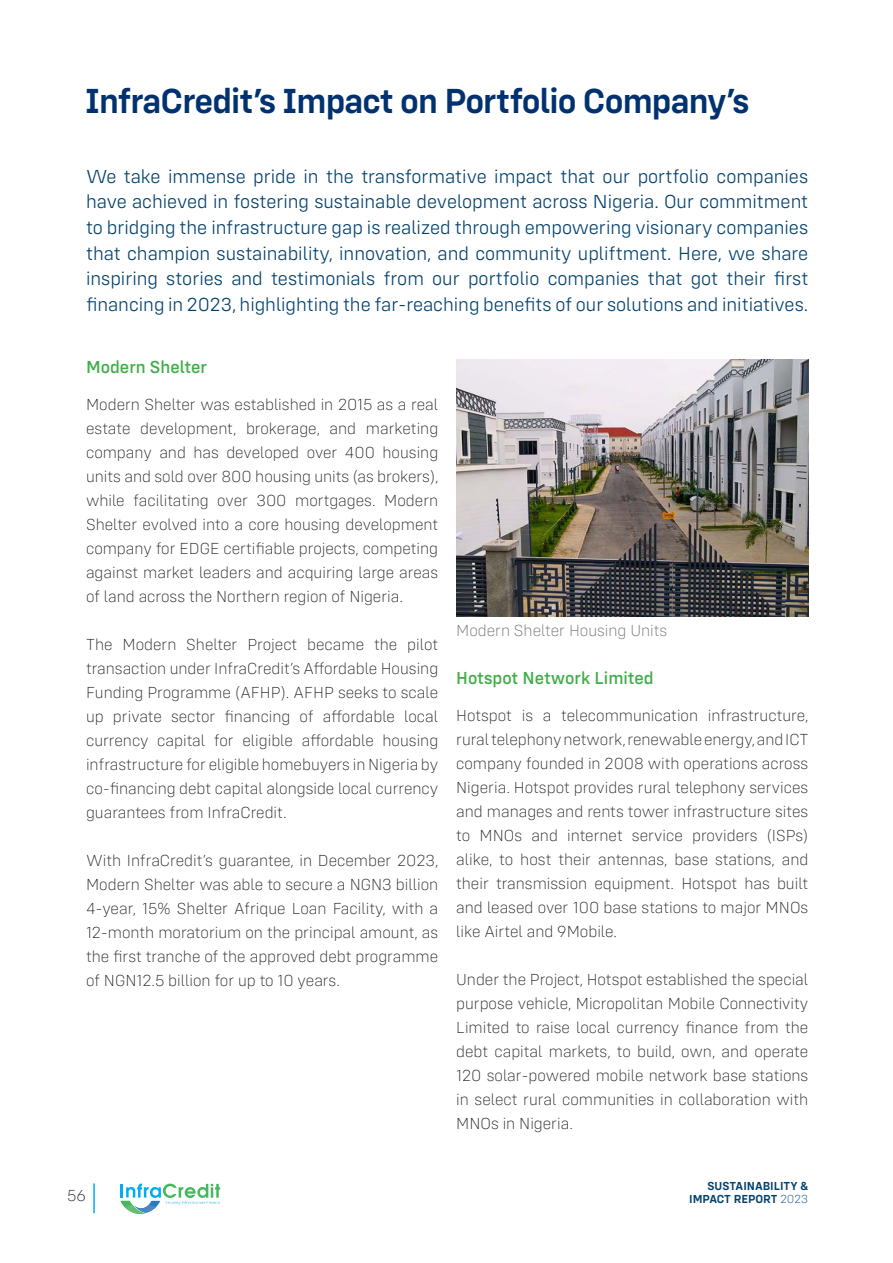
<style>
.page{position:relative;width:893px;height:1263px;background:#fff}
.page>*{position:absolute;margin:0;border:0;box-sizing:border-box;transform-origin:0 0}
.Header_1{font:600 36px "Config Alt";letter-spacing:-.025em;color:#01326f}
.open_text_2{font:300 19.5px/25.5px "Config Alt";color:#00406d;text-align:justify}
.Smaller_HD{font:500 18px "Config";color:#40ae49}
.t1{font:200 16.5px/24px "Config";color:#231f20;text-align:justify}
.t2{font:200 16.5px "Config";color:#6c6d70}
.t3{font:200 16.5px "Config Alt";color:#231f20}
.t4{font:600 12px/13.5px "Config";color:#00406d;text-align:right}
.s1{font-weight:200}
</style>
<div class="page">
<hr style="left:93px;top:1183px;width:2px;height:30px;background:#00aeef">
<svg style="left:120px;top:1183px;width:100px;height:31px"></svg>
<img style="left:456px;top:359px;width:352px;height:258px">
<p class="Header_1" style="left:85px;top:79px;width:666px">InfraCredit’s Impact on Portfolio Company’s</p>
<p class="open_text_2" style="left:86px;top:164px;width:724px">We take immense pride in the transformative impact that our portfolio companies have achieved in fostering sustainable development across Nigeria. Our commitment to bridging the infrastructure gap is realized through empowering visionary companies that champion sustainability, innovation, and community upliftment. Here, we share inspiring stories and testimonials from our portfolio companies that got their first financing in 2023, highlighting the far-reaching benefits of our solutions and initiatives.</p>
<p class="Smaller_HD" style="left:86px;top:357px;width:123px">Modern Shelter</p>
<p class="t1" style="left:86px;top:392px;width:354px">Modern Shelter was established in 2015 as a real estate development, brokerage, and marketing company and has developed over 400 housing units and sold over 800 housing units (as brokers), while facilitating over 300 mortgages. Modern Shelter evolved into a core housing development company for EDGE certifiable projects, competing against market leaders and acquiring large areas of land across the Northern region of Nigeria.</p>
<p class="t1" style="left:86px;top:632px;width:354px">The Modern Shelter Project became the pilot transaction under InfraCredit’s Affordable Housing Funding Programme (AFHP). AFHP seeks to scale up private sector financing of affordable local currency capital for eligible affordable housing infrastructure for eligible homebuyers in Nigeria by co-financing debt capital alongside local currency guarantees from InfraCredit.</p>
<p class="t1" style="left:86px;top:848px;width:354px">With InfraCredit’s guarantee, in December 2023, Modern Shelter was able to secure a NGN3 billion 4-year, 15% Shelter Afrique Loan Facility, with a 12-month moratorium on the principal amount, as the first tranche of the approved debt programme of NGN12.5 billion for up to 10 years.</p>
<p class="t2" style="left:456px;top:621px;width:213px">Modern Shelter Housing Units</p>
<p class="Smaller_HD" style="left:456px;top:667px;width:199px">Hotspot Network Limited</p>
<p class="t1" style="left:456px;top:703px;width:354px">Hotspot is a telecommunication infrastructure, rural telephony network, renewable energy, and ICT company founded in 2008 with operations across Nigeria. Hotspot provides rural telephony services and manages and rents tower infrastructure sites to MNOs and internet service providers (ISPs) alike, to host their antennas, base stations, and their transmission equipment. Hotspot has built and leased over 100 base stations to major MNOs like Airtel and 9Mobile.</p>
<p class="t1" style="left:456px;top:967px;width:354px">Under the Project, Hotspot established the special purpose vehicle, Micropolitan Mobile Connectivity Limited to raise local currency finance from the debt capital markets, to build, own, and operate 120 solar-powered mobile network base stations in select rural communities in collaboration with MNOs in Nigeria.</p>
<p class="t3" style="left:67px;top:1186px;width:20px">56</p>
<p class="t4" style="left:689px;top:1178px;width:120px">SUSTAINABILITY &amp;<br>IMPACT REPORT <span class="s1">2023</span></p>
</div>
